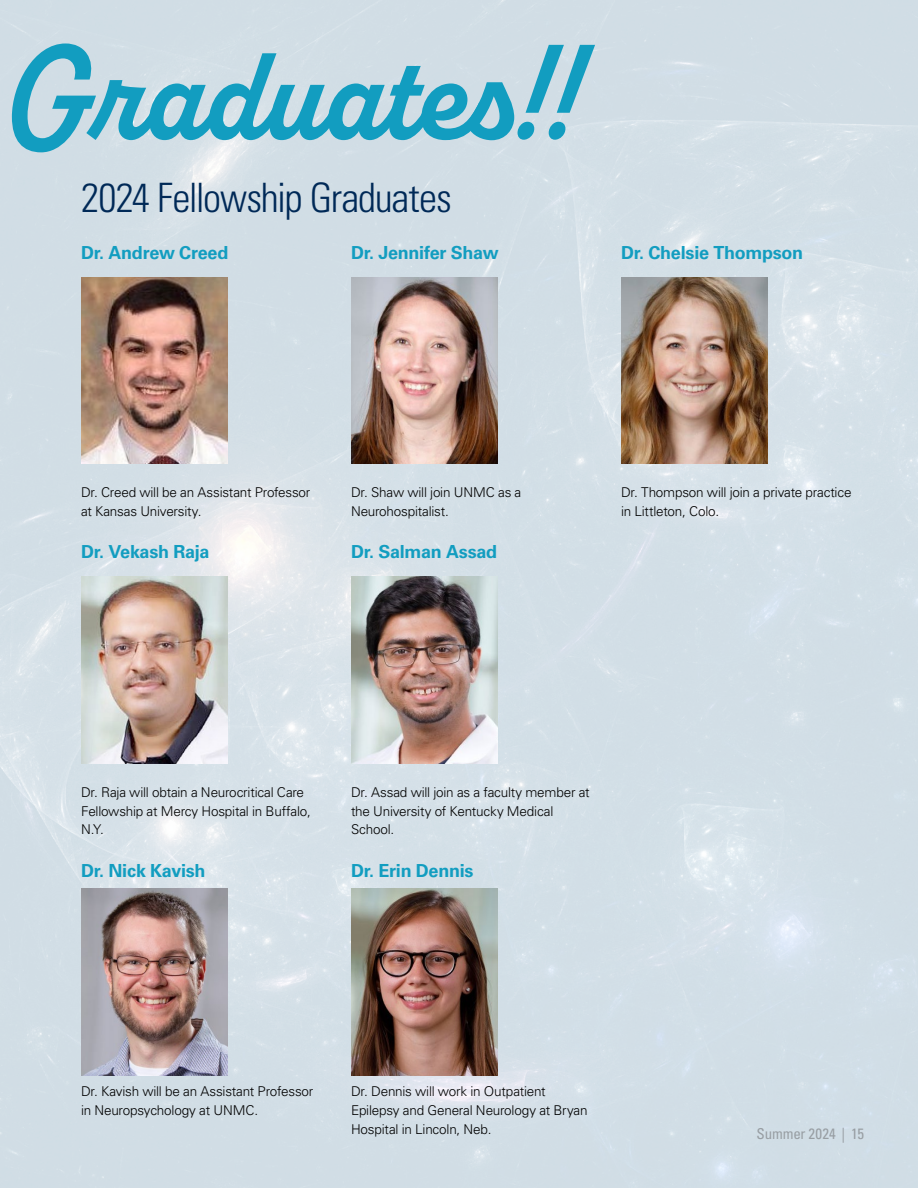
<style>
.page{position:relative;width:918px;height:1188px;background:#d2dfe6}
.page>*{position:absolute;margin:0;border:0;box-sizing:border-box;transform-origin:0 0}
.t1{font:700 136.05px "Alkaline";color:#129dc0}
.t2{font:300 condensed 40.5px "Univers LT Std";letter-spacing:-.03em;color:#002957}
.t3{font:700 18px "Univers LT Std";letter-spacing:-.02em;color:#129dc0}
.t4{font:condensed 15px "Univers LT Std";letter-spacing:-.01em;color:#989ea3}
.t5{font:300 13.5px/18.8px "Univers LT Std";letter-spacing:-.015em;color:#000}
</style>
<div class="page">
<img style="left:81px;top:277px;width:147px;height:187px">
<img style="left:81px;top:576px;width:147px;height:187px">
<img style="left:81px;top:889px;width:147px;height:187px">
<img style="left:351px;top:277px;width:147px;height:187px">
<img style="left:351px;top:576px;width:147px;height:187px">
<img style="left:351px;top:889px;width:147px;height:187px">
<img style="left:621px;top:277px;width:147px;height:187px">
<h1 class="t1" style="left:6px;top:11px;width:565px">Graduates!!</h1>
<h2 class="t2" style="left:81px;top:174px;width:372px">2024 Fellowship Graduates</h2>
<h3 class="t3" style="left:81px;top:242px;width:149px">Dr. Andrew Creed</h3>
<h3 class="t3" style="left:351px;top:242px;width:149px">Dr. Jennifer Shaw</h3>
<h3 class="t3" style="left:621px;top:242px;width:184px">Dr. Chelsie Thompson</h3>
<p class="t5" style="left:81px;top:483px;width:231px">Dr. Creed will be an Assistant Professor at Kansas University.</p>
<h3 class="t3" style="left:81px;top:541px;width:130px">Dr. Vekash Raja</h3>
<p class="t5" style="left:351px;top:483px;width:172px">Dr. Shaw will join UNMC as a<br>Neurohospitalist.</p>
<h3 class="t3" style="left:351px;top:541px;width:148px">Dr. Salman Assad</h3>
<p class="t5" style="left:621px;top:483px;width:232px">Dr. Thompson will join a private practice in Littleton, Colo.</p>
<p class="t5" style="left:81px;top:783px;width:231px">Dr. Raja will obtain a Neurocritical Care<br>Fellowship at Mercy Hospital in Buffalo,<br>N.Y.</p>
<h3 class="t3" style="left:81px;top:860px;width:126px">Dr. Nick Kavish</h3>
<p class="t5" style="left:351px;top:783px;width:240px">Dr. Assad will join as a faculty member at the University of Kentucky Medical<br>School.</p>
<h3 class="t3" style="left:351px;top:860px;width:124px">Dr. Erin Dennis</h3>
<p class="t5" style="left:81px;top:1082px;width:234px">Dr. Kavish will be an Assistant Professor in Neuropsychology at UNMC.</p>
<p class="t5" style="left:351px;top:1082px;width:238px">Dr. Dennis will work in Outpatient<br>Epilepsy and General Neurology at Bryan<br>Hospital in Lincoln, Neb.</p>
<p class="t4" style="left:756px;top:1125px;width:109px">Summer 2024 | 15</p>
</div>
